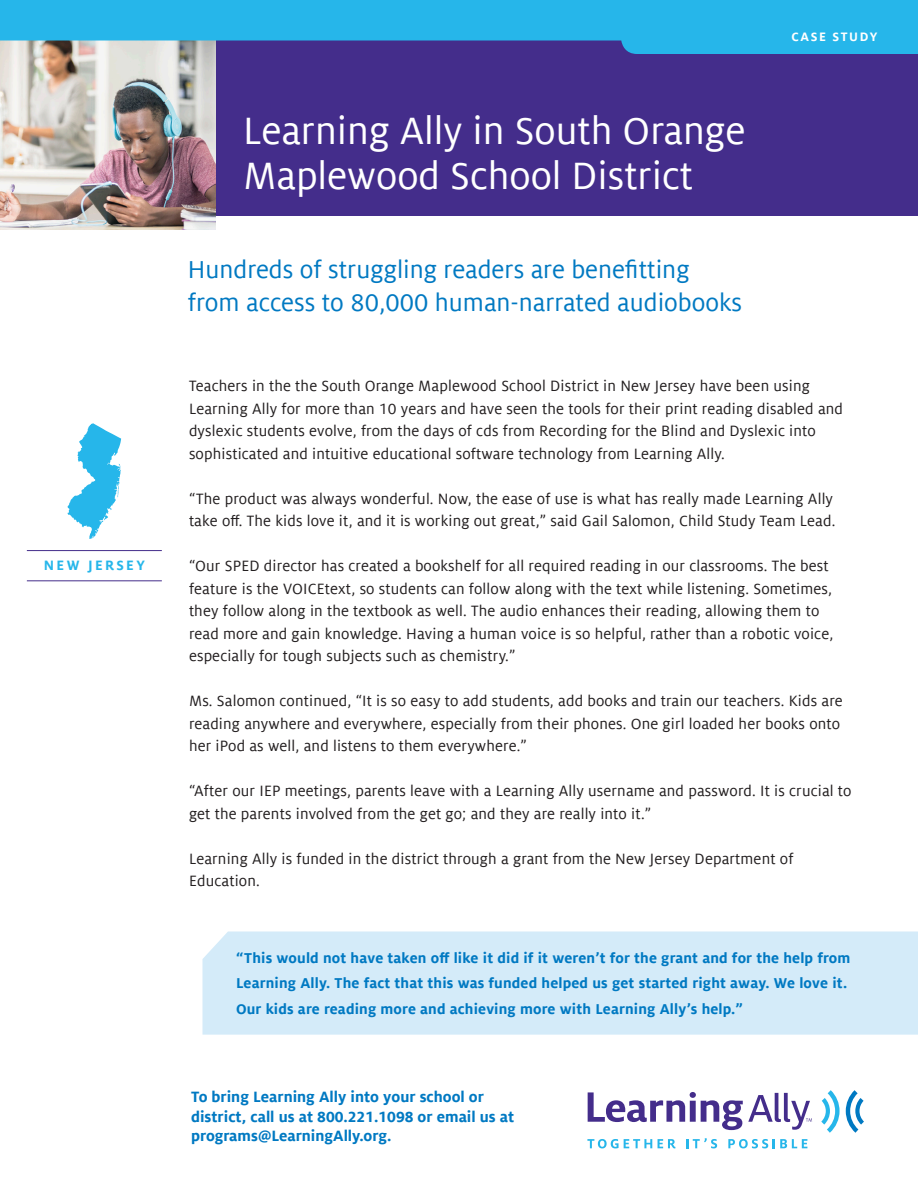
<style>
.page{position:relative;width:918px;height:1188px;background:#fff}
.page>*{position:absolute;margin:0;border:0;box-sizing:border-box;transform-origin:0 0}
.t1{font:42px "Milo Offc";color:#fff}
.t2{font:27px/33px "Milo Offc";color:#0079c2}
.t3{font:16.5px/22.5px "Milo Offc";letter-spacing:.01em;color:#231f20}
.t4{font:700 16.5px/19.8px "Milo Offc";color:#0079c2}
.t5{font:700 15.75px/25.5px "Milo Offc";letter-spacing:.01em;color:#0079c2}
.t6{font:700 15px "Milo Offc";letter-spacing:.16em;color:#26b6ea}
.t7{font:700 13.5px "Milo Offc";letter-spacing:.12em;color:#fff}
</style>
<div class="page">
<div style="left:202px;top:932px;width:716px;height:103px;background:#d4ebf9"></div>
<div style="left:0;top:0;width:918px;height:216px;background:#442d8b"></div>
<svg style="left:846px;top:1090px;width:18px;height:43px"></svg>
<svg style="left:821px;top:1090px;width:19px;height:43px"></svg>
<svg style="left:588px;top:1092px;width:224px;height:38px"></svg>
<svg style="left:587px;top:1139px;width:65px;height:9px"></svg>
<svg style="left:658px;top:1139px;width:17px;height:9px"></svg>
<svg style="left:686px;top:1138px;width:31px;height:10px"></svg>
<svg style="left:728px;top:1139px;width:79px;height:9px"></svg>
<img style="left:0;top:54px;width:216px;height:176px">
<svg style="left:0;top:0;width:918px;height:54px;background:#32a7dc"></svg>
<hr style="left:27px;top:580px;width:135px;height:1px;background:#442d8b">
<hr style="left:27px;top:550px;width:135px;height:1px;background:#442d8b">
<svg style="left:68px;top:423px;width:53px;height:116px"></svg>
<p class="t6" style="left:44px;top:556px;width:102px">NEW JERSEY</p>
<p class="t1" style="left:243px;top:108px;width:504px">Learning Ally in South Orange</p>
<p class="t1" style="left:243px;top:153px;width:451px">Maplewood School District</p>
<p class="t2" style="left:188px;top:254px;width:556px">Hundreds of struggling readers are benefitting from access to 80,000 human-narrated audiobooks</p>
<p class="t7" style="left:791px;top:30px;width:88px">CASE STUDY</p>
<p class="t3" style="left:189px;top:375px;width:656px">Teachers in the the South Orange Maplewood School District in New Jersey have been using Learning Ally for more than 10 years and have seen the tools for their print reading disabled and dyslexic students evolve, from the days of cds from Recording for the Blind and Dyslexic into sophisticated and intuitive educational software technology from Learning Ally.</p>
<p class="t3" style="left:189px;top:487px;width:648px">“The product was always wonderful. Now, the ease of use is what has really made Learning Ally take off. The kids love it, and it is working out great,” said Gail Salomon, Child Study Team Lead.</p>
<p class="t3" style="left:189px;top:555px;width:646px">“Our SPED director has created a bookshelf for all required reading in our classrooms. The best feature is the VOICEtext, so students can follow along with the text while listening. Sometimes, they follow along in the textbook as well. The audio enhances their reading, allowing them to read more and gain knowledge. Having a human voice is so helpful, rather than a robotic voice, especially for tough subjects such as chemistry.”</p>
<p class="t3" style="left:189px;top:690px;width:655px">Ms. Salomon continued, “It is so easy to add students, add books and train our teachers. Kids are reading anywhere and everywhere, especially from their phones. One girl loaded her books onto her iPod as well, and listens to them everywhere.”</p>
<p class="t3" style="left:189px;top:780px;width:664px">“After our IEP meetings, parents leave with a Learning Ally username and password. It is crucial to get the parents involved from the get go; and they are really into it.”</p>
<p class="t3" style="left:189px;top:847px;width:606px">Learning Ally is funded in the district through a grant from the New Jersey Department of<br>Education.</p>
<p class="t5" style="left:236px;top:945px;width:616px">“This would not have taken off like it did if it weren’t for the grant and for the help from<br>Learning Ally. The fact that this was funded helped us get started right away. We love it.<br>Our kids are reading more and achieving more with Learning Ally’s help.”</p>
<p class="t4" style="left:191px;top:1087px;width:325px">To bring Learning Ally into your school or district, call us at 800.221.1098 or email us at programs@LearningAlly.org.</p>
</div>
